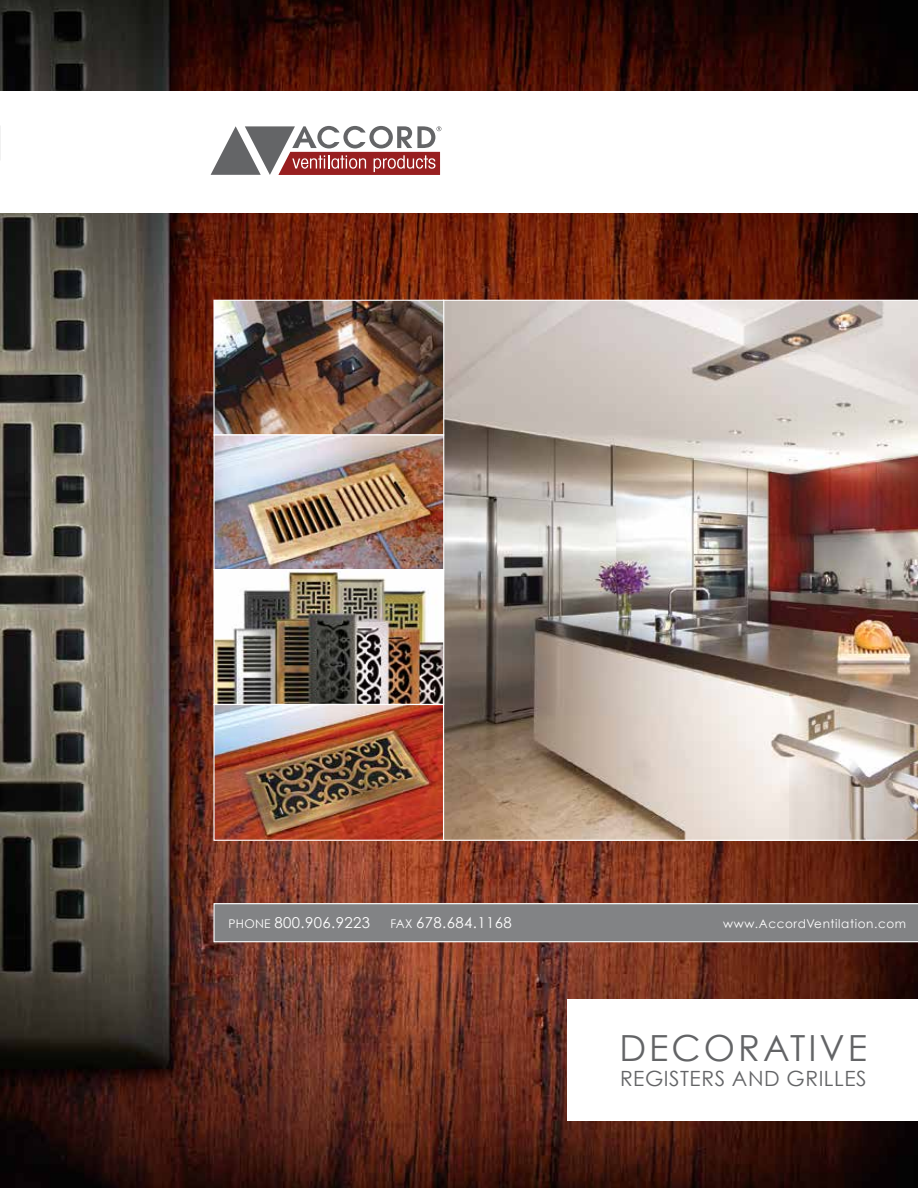
<style>
.page{position:relative;width:918px;height:1188px;background:#fff}
.page>*{position:absolute;margin:0;border:0;box-sizing:border-box;transform-origin:0 0}
.t1{font:36px "Century Gothic";letter-spacing:.085em;color:#636466}
.t2{font:21px "Century Gothic";letter-spacing:.025em;color:#636466}
.t3{font:15px "Century Gothic";letter-spacing:.025em;color:#fff}
.t4{font:12px "Century Gothic";letter-spacing:.05em;color:#fff}
.s1{font-size:12px}
</style>
<div class="page">
<img style="left:0;top:0;width:918px;height:1188px">
<svg style="left:213px;top:903px;width:705px;height:39px;background:#88898b"></svg>
<div style="left:0;top:92px;width:918px;height:121px;background:#fff"></div>
<img style="left:444px;top:300px;width:474px;height:541px">
<img style="left:215px;top:302px;width:227px;height:131px">
<div style="left:213px;top:300px;width:231px;height:135px;border:1px solid #fff"></div>
<img style="left:215px;top:436px;width:227px;height:132px">
<div style="left:213px;top:434px;width:231px;height:136px;border:1px solid #fff"></div>
<img style="left:215px;top:571px;width:227px;height:132px">
<div style="left:213px;top:569px;width:231px;height:136px;border:1px solid #fff"></div>
<img style="left:215px;top:706px;width:227px;height:133px">
<div style="left:213px;top:704px;width:231px;height:137px;border:1px solid #fff"></div>
<div style="left:567px;top:999px;width:351px;height:121px;background:#fff"></div>
<svg style="left:211px;top:126px;width:230px;height:49px"></svg>
<p class="t3" style="left:228px;top:914px;width:143px"><span class="s1">PHONE</span> 800.906.9223</p>
<p class="t3" style="left:390px;top:914px;width:123px"><span class="s1">FAX</span> 678.684.1168</p>
<p class="t4" style="left:723px;top:917px;width:184px">www.AccordVentilation.com</p>
<h1 class="t1" style="left:619px;top:1026px;width:249px">DECORATIVE</h1>
<h2 class="t2" style="left:620px;top:1065px;width:248px">REGISTERS AND GRILLES</h2>
</div>
